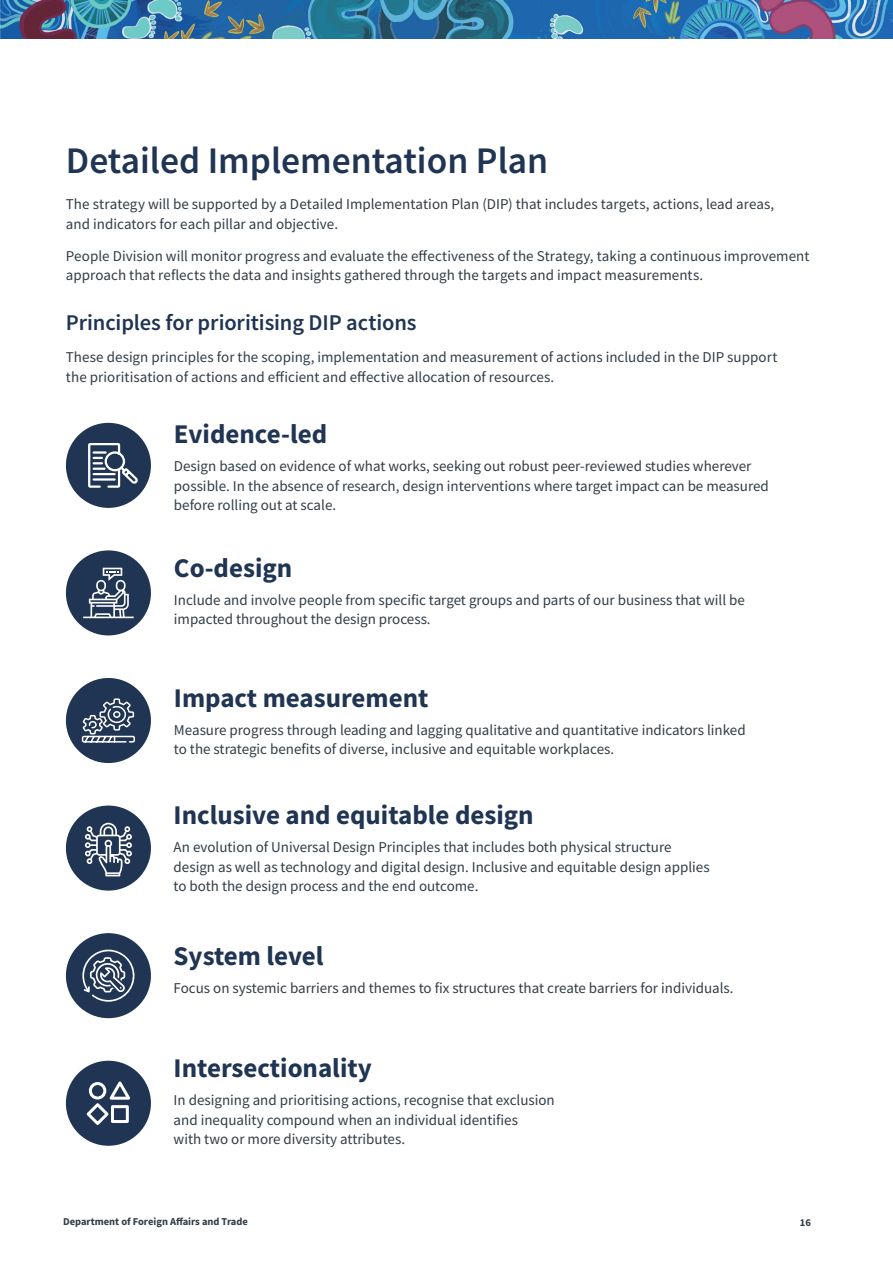
<style>
.page{position:relative;width:893px;height:1263px;background:#fff}
.page>*{position:absolute;margin:0;border:0;box-sizing:border-box;transform-origin:0 0}
.t1{font:600 37.5px "Source Sans Pro";color:#203453}
.t2{font:700 27px "Source Sans Pro";color:#203453}
.t3{font:600 22.5px "Source Sans Pro";letter-spacing:-.005em;color:#203453}
.t4{font:15px/19.5px "Source Sans Pro";color:#303d47}
.t5{font:700 10.5px "Source Sans Pro";color:#303d47}
</style>
<div class="page">
<img style="left:0;top:0;width:893px;height:38px">
<div style="left:66px;top:423px;width:85px;height:85px;background:#203453;border-radius:50%"></div>
<svg style="left:88px;top:443px;width:50px;height:45px"></svg>
<div style="left:66px;top:550px;width:85px;height:85px;background:#203453;border-radius:50%"></div>
<svg style="left:83px;top:568px;width:51px;height:50px"></svg>
<div style="left:66px;top:678px;width:85px;height:85px;background:#203453;border-radius:50%"></div>
<svg style="left:81px;top:698px;width:55px;height:60px"></svg>
<div style="left:66px;top:805px;width:85px;height:86px;background:#203453;border-radius:50%"></div>
<svg style="left:85px;top:823px;width:47px;height:53px"></svg>
<div style="left:66px;top:933px;width:85px;height:85px;background:#203453;border-radius:50%"></div>
<svg style="left:82px;top:949px;width:53px;height:53px"></svg>
<div style="left:66px;top:1061px;width:85px;height:85px;background:#203453;border-radius:50%"></div>
<svg style="left:86px;top:1081px;width:45px;height:44px"></svg>
<h1 class="t1" style="left:66px;top:136px;width:484px">Detailed Implementation Plan</h1>
<p class="t4" style="left:66px;top:194px;width:710px">The strategy will be supported by a Detailed Implementation Plan (DIP) that includes targets, actions, lead areas, and indicators for each pillar and objective.</p>
<p class="t4" style="left:66px;top:246px;width:745px">People Division will monitor progress and evaluate the effectiveness of the Strategy, taking a continuous improvement approach that reflects the data and insights gathered through the targets and impact measurements.</p>
<h3 class="t3" style="left:66px;top:308px;width:352px">Principles for prioritising DIP actions</h3>
<p class="t4" style="left:66px;top:347px;width:713px">These design principles for the scoping, implementation and measurement of actions included in the DIP support the prioritisation of actions and efficient and effective allocation of resources.</p>
<h2 class="t2" style="left:174px;top:416px;width:155px">Evidence-led</h2>
<p class="t4" style="left:174px;top:456px;width:596px">Design based on evidence of what works, seeking out robust peer-reviewed studies wherever possible. In the absence of research, design interventions where target impact can be measured before rolling out at scale.</p>
<h2 class="t2" style="left:174px;top:549px;width:120px">Co-design</h2>
<p class="t4" style="left:174px;top:590px;width:572px">Include and involve people from specific target groups and parts of our business that will be impacted throughout the design process.</p>
<h2 class="t2" style="left:174px;top:680px;width:256px">Impact measurement</h2>
<p class="t4" style="left:174px;top:720px;width:573px">Measure progress through leading and lagging qualitative and quantitative indicators linked to the strategic benefits of diverse, inclusive and equitable workplaces.</p>
<h2 class="t2" style="left:174px;top:797px;width:362px">Inclusive and equitable design</h2>
<p class="t4" style="left:174px;top:837px;width:537px">An evolution of Universal Design Principles that includes both physical structure design as well as technology and digital design. Inclusive and equitable design applies to both the design process and the end outcome.</p>
<h2 class="t2" style="left:174px;top:938px;width:152px">System level</h2>
<p class="t4" style="left:174px;top:978px;width:561px">Focus on systemic barriers and themes to fix structures that create barriers for individuals.</p>
<h2 class="t2" style="left:174px;top:1050px;width:200px">Intersectionality</h2>
<p class="t4" style="left:174px;top:1090px;width:383px">In designing and prioritising actions, recognise that exclusion and inequality compound when an individual identifies<br>with two or more diversity attributes.</p>
<p class="t5" style="left:63px;top:1215px;width:186px">Department of Foreign Affairs and Trade</p>
<p class="t5" style="left:800px;top:1215px;width:13px">16</p>
</div>
